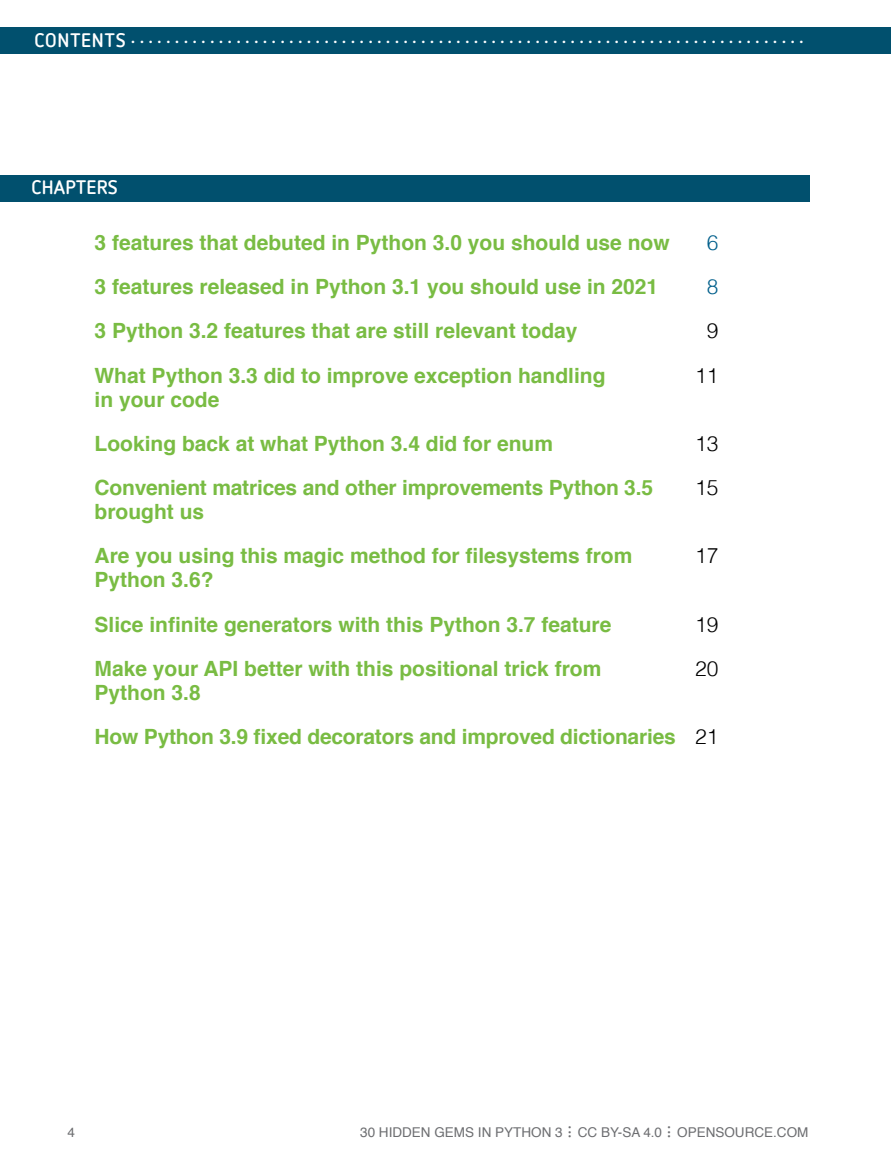
<style>
.page{position:relative;width:891px;height:1161px;background:#fff}
.page>*{position:absolute;margin:0;border:0;box-sizing:border-box;transform-origin:0 0}
.t1{font:300 33px "Netto OT";color:#6d6e71}
.t2{font:700 21px/44.2px "Helvetica";color:#79bc43}
.t3{font:300 21px "Helvetica";color:#000}
.t4{font:300 21px "Helvetica";color:#005f8b}
.t5{font:700 19.5px "Netto OT";letter-spacing:.025em;color:#fff}
.t6{font:13.5px "Helvetica";color:#6d6e71}
.s1{font-weight:300;color:#000}
</style>
<div class="page">
<div style="left:0;top:27px;width:891px;height:27px;background:#01506e"></div>
<div style="left:0;top:175px;width:810px;height:27px;background:#01506e"></div>
<p class="t5" style="left:35px;top:25px;width:770px">CONTENTS . . . . . . . . . . . . . . . . . . . . . . . . . . . . . . . . . . . . . . . . . . . . . . . . . . . . . . . . . . . . . . . . . . . . . . . . . . . . .</p>
<p class="t5" style="left:32px;top:176px;width:87px">CHAPTERS</p>
<p class="t2" style="left:94px;top:221px;width:577px">3 features that debuted in Python 3.0 you should use now</p>
<p class="t4" style="left:707px;top:225px;width:13px">6</p>
<p class="t2" style="left:94px;top:265px;width:565px">3 features released in Python 3.1 you should use in 2021</p>
<p class="t4" style="left:707px;top:269px;width:13px">8</p>
<p class="t2" style="left:94px;top:309px;width:485px">3 Python 3.2 features that are still relevant today</p>
<p class="t3" style="left:707px;top:313px;width:13px">9</p>
<p class="t2" style="left:94px;top:353px;width:513px">What Python 3.3 did to improve exception handling</p>
<p class="t3" style="left:695px;top:357px;width:25px">11</p>
<p class="t2" style="left:95px;top:377px;width:460px">in your code<br>Looking back at what Python 3.4 did for enum</p>
<p class="t3" style="left:695px;top:426px;width:25px">13</p>
<p class="t2" style="left:95px;top:466px;width:560px">Convenient matrices and other improvements Python 3.5</p>
<p class="t3" style="left:695px;top:470px;width:25px">15</p>
<p class="t2" style="left:95px;top:490px;width:539px">brought us<br>Are you using this magic method for filesystems from</p>
<p class="t3" style="left:695px;top:538px;width:25px">17</p>
<p class="t2" style="left:95px;top:558px;width:518px">Python 3.6?<br>Slice infinite generators with this Python 3.7 feature</p>
<p class="t3" style="left:695px;top:606px;width:25px">19</p>
<p class="t2" style="left:95px;top:647px;width:508px">Make your API better with this positional trick from</p>
<p class="t3" style="left:695px;top:651px;width:25px">20</p>
<p class="t2" style="left:95px;top:671px;width:625px">Python 3.8<br>How Python 3.9 fixed decorators and improved dictionaries <span class="s1">21</span></p>
<p class="t6" style="left:68px;top:1122px;width:9px">4</p>
<p class="t6" style="left:360px;top:1122px;width:204px">30 HIDDEN GEMS IN PYTHON 3</p>
<h1 class="t1" style="left:566px;top:1103px;width:8px">...</h1>
<p class="t6" style="left:578px;top:1122px;width:86px">CC BY-SA 4.0</p>
<h1 class="t1" style="left:666px;top:1103px;width:8px">...</h1>
<p class="t6" style="left:677px;top:1122px;width:133px">OPENSOURCE.COM</p>
</div>
